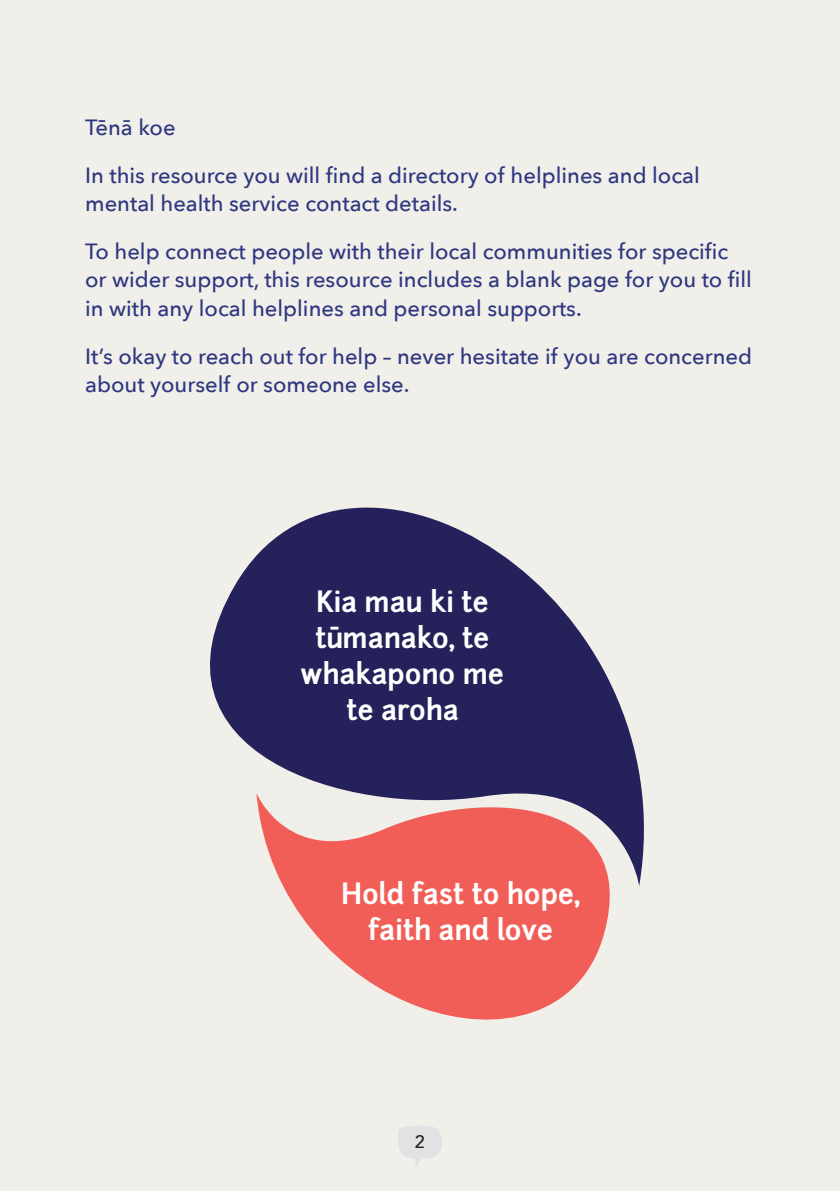
<style>
.page{position:relative;width:840px;height:1191px;background:#fff}
.page>*{position:absolute;margin:0;border:0;box-sizing:border-box;transform-origin:0 0}
.t1{font:700 28px/36px "Junction";color:#fff;text-align:center}
.t2{font:500 22px/28px "Avenir Next";color:#2e3780}
.t3{font:500 18px "Avenir";color:#231f20}
</style>
<div class="page">
<div style="left:0;top:0;width:839px;height:1191px;background:#f1efea"></div>
<svg style="left:283px;top:886px;width:327px;height:134px;fill:#f15e57"></svg>
<svg style="left:210px;top:507px;width:434px;height:379px;fill:#25215a"></svg>
<svg style="left:398px;top:1126px;width:44px;height:40px"></svg>
<p class="t2" style="left:85px;top:113px;width:92px">Tēnā koe</p>
<p class="t2" style="left:85px;top:161px;width:616px">In this resource you will find a directory of helplines and local mental health service contact details.</p>
<p class="t2" style="left:85px;top:237px;width:668px">To help connect people with their local communities for specific or wider support, this resource includes a blank page for you to fill in with any local helplines and personal supports.</p>
<p class="t2" style="left:85px;top:341px;width:668px">It’s okay to reach out for help – never hesitate if you are concerned about yourself or someone else.</p>
<p class="t1" style="left:301px;top:584px;width:205px">Kia mau ki te tu-manako, te whakapono me te aroha</p>
<p class="t1" style="left:341px;top:876px;width:240px">Hold fast to hope, faith and love</p>
<p class="t3" style="left:415px;top:1126px;width:12px">2</p>
</div>
